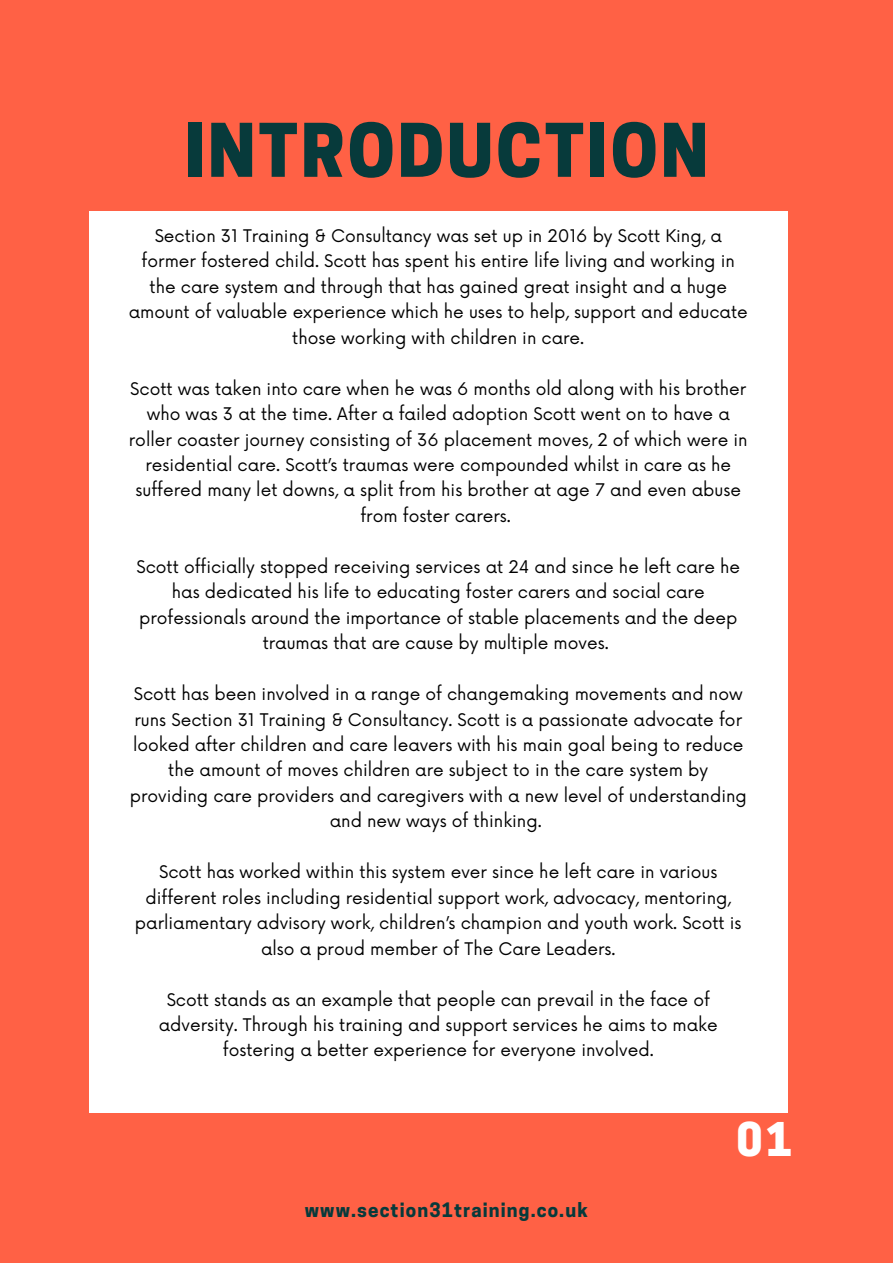
<style>
.page{position:relative;width:893px;height:1264px;background:#fff}
.page>*{position:absolute;margin:0;border:0;box-sizing:border-box;transform-origin:0 0}
.t1{font:800 69.3px "Cooper Hewitt";letter-spacing:.04em;color:#073a3b}
.t2{font:800 43.65px "Cooper Hewitt";color:#fff}
.t3{font:700 18.75px "Cooper Hewitt";letter-spacing:.06em;color:#073a3b}
.t4{font:16.95px/25.5px "Now";color:#000;text-align:center}
</style>
<div class="page">
<div style="left:0;top:0;width:892px;height:1262px;background:#ff6145"></div>
<div style="left:89px;top:211px;width:698px;height:901px;background:#fff"></div>
<p class="t1" style="left:184px;top:125px;width:525px">INTRODUCTION</p>
<p class="t4" style="left:129px;top:224px;width:620px">Section 31 Training &amp; Consultancy was set up in 2016 by Scott King, a former fostered child. Scott has spent his entire life living and working in the care system and through that has gained great insight and a huge amount of valuable experience which he uses to help, support and educate those working with children in care.</p>
<p class="t4" style="left:129px;top:376px;width:620px">Scott was taken into care when he was 6 months old along with his brother who was 3 at the time. After a failed adoption Scott went on to have a roller coaster journey consisting of 36 placement moves, 2 of which were in residential care. Scott’s traumas were compounded whilst in care as he suffered many let downs, a split from his brother at age 7 and even abuse from foster carers.</p>
<p class="t4" style="left:136px;top:555px;width:605px">Scott officially stopped receiving services at 24 and since he left care he has dedicated his life to educating foster carers and social care professionals around the importance of stable placements and the deep traumas that are cause by multiple moves.</p>
<p class="t4" style="left:130px;top:682px;width:618px">Scott has been involved in a range of changemaking movements and now runs Section 31 Training &amp; Consultancy. Scott is a passionate advocate for looked after children and care leavers with his main goal being to reduce the amount of moves children are subject to in the care system by providing care providers and caregivers with a new level of understanding and new ways of thinking.</p>
<p class="t4" style="left:135px;top:860px;width:608px">Scott has worked within this system ever since he left care in various different roles including residential support work, advocacy, mentoring, parliamentary advisory work, children’s champion and youth work. Scott is also a proud member of The Care Leaders.</p>
<p class="t4" style="left:159px;top:987px;width:560px">Scott stands as an example that people can prevail in the face of adversity. Through his training and support services he aims to make fostering a better experience for everyone involved.</p>
<p class="t3" style="left:305px;top:1202px;width:284px">www.section31training.co.uk</p>
<p class="t2" style="left:736px;top:1123px;width:57px">01</p>
</div>
